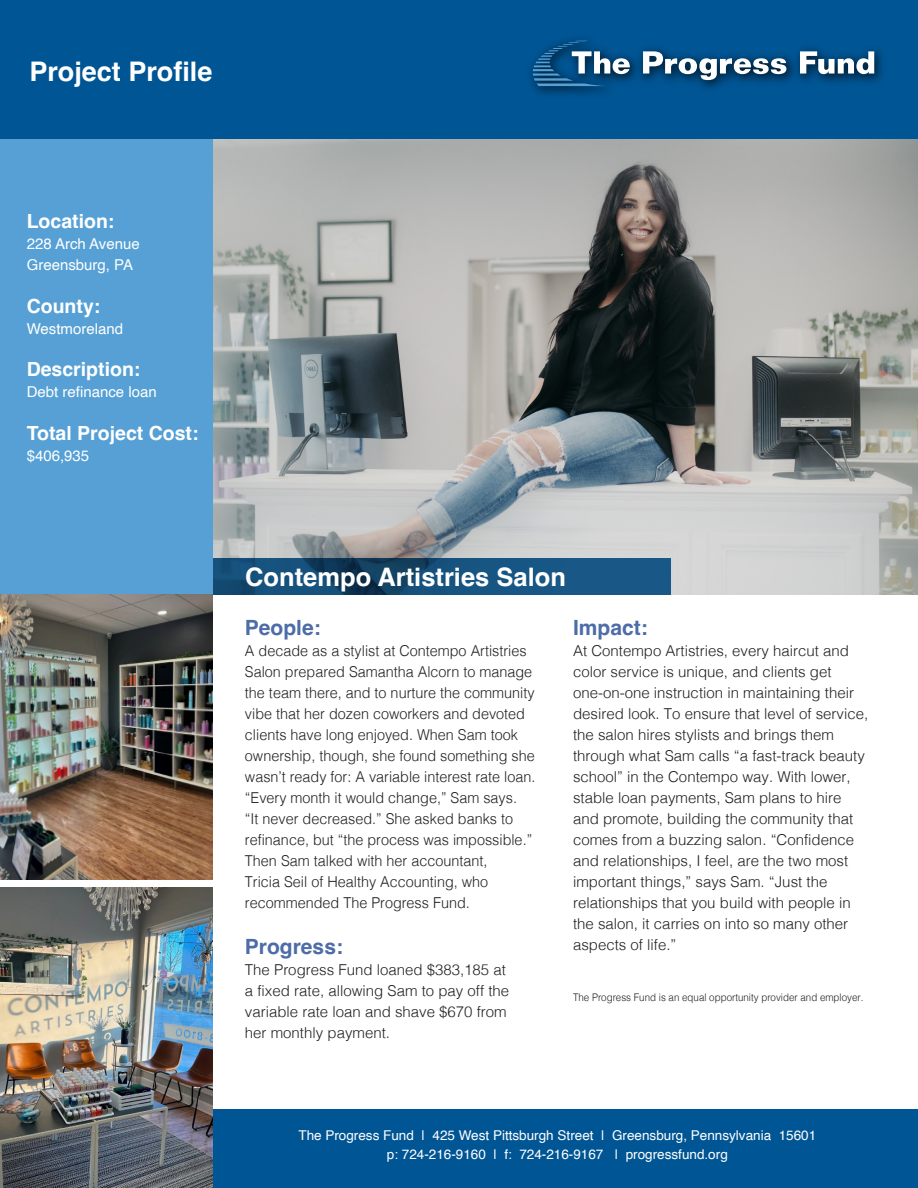
<style>
.page{position:relative;width:918px;height:1188px;background:#fff}
.page>*{position:absolute;margin:0;border:0;box-sizing:border-box;transform-origin:0 0}
.t1{font:700 27px "Helvetica";color:#fff}
.t2{font:700 25.5px "Helvetica";color:#fff}
.t3{font:700 21px "Helvetica";color:#4d6ca8}
.t4{font:700 19.5px "Helvetica";color:#fff}
.t5{font:300 15px/21px "Helvetica";color:#231f20}
.t6{font:300 15px/21px "Helvetica";color:#231f20;scale:.96 1}
.t7{font:15px/21px "Helvetica";color:#fff}
.t8{font:13.5px/19.5px "Helvetica";color:#fff;text-align:center}
.t9{font:300 10.5px "Helvetica";color:#231f20;scale:.93 1}
</style>
<div class="page">
<img style="left:212px;top:139px;width:706px;height:455px">
<svg style="left:212px;top:558px;width:459px;height:36px;fill:#17537f"></svg>
<div style="left:0;top:0;width:212px;height:600px;background:#56a0d5"></div>
<img style="left:0;top:594px;width:212px;height:286px">
<div style="left:0;top:1109px;width:918px;height:79px;background:#005594"></div>
<div style="left:0;top:0;width:918px;height:139px;background:#005594"></div>
<img style="left:530px;top:39px;width:352px;height:56px">
<svg style="left:533px;top:41px;width:97px;height:45px"></svg>
<svg style="left:643px;top:51px;width:143px;height:29px"></svg>
<svg style="left:800px;top:51px;width:74px;height:23px"></svg>
<img style="left:0;top:888px;width:212px;height:300px">
<h1 class="t1" style="left:29px;top:55px;width:185px">Project Profile</h1>
<h3 class="t4" style="left:27px;top:209px;width:89px">Location:</h3>
<p class="t7" style="left:27px;top:234px;width:115px">228 Arch Avenue<br>Greensburg, PA</p>
<h3 class="t4" style="left:27px;top:294px;width:75px">County:</h3>
<p class="t7" style="left:27px;top:318px;width:98px">Westmoreland</p>
<h3 class="t4" style="left:27px;top:357px;width:115px">Description:</h3>
<p class="t7" style="left:27px;top:382px;width:132px">Debt refinance loan</p>
<h3 class="t4" style="left:27px;top:421px;width:173px">Total Project Cost:</h3>
<p class="t7" style="left:27px;top:445px;width:64px">$406,935</p>
<h2 class="t2" style="left:245px;top:561px;width:322px">Contempo Artistries Salon</h2>
<h3 class="t3" style="left:245px;top:615px;width:77px">People:</h3>
<p class="t6" style="left:245px;top:639px;width:304px">A decade as a stylist at Contempo Artistries Salon prepared Samantha Alcorn to manage the team there, and to nurture the community vibe that her dozen coworkers and devoted clients have long enjoyed. When Sam took ownership, though, she found something she wasn’t ready for: A variable interest rate loan. “Every month it would change,” Sam says.<br>“It never decreased.” She asked banks to refinance, but “the process was impossible.” Then Sam talked with her accountant,<br>Tricia Seil of Healthy Accounting, who recommended The Progress Fund.</p>
<h3 class="t3" style="left:245px;top:934px;width:100px">Progress:</h3>
<p class="t5" style="left:245px;top:958px;width:266px">The Progress Fund loaned $383,185 at a fixed rate, allowing Sam to pay off the variable rate loan and shave $670 from her monthly payment.</p>
<h3 class="t3" style="left:573px;top:615px;width:76px">Impact:</h3>
<p class="t5" style="left:573px;top:639px;width:297px">At Contempo Artistries, every haircut and color service is unique, and clients get one-on-one instruction in maintaining their desired look. To ensure that level of service, the salon hires stylists and brings them through what Sam calls “a fast-track beauty school” in the Contempo way. With lower, stable loan payments, Sam plans to hire and promote, building the community that comes from a buzzing salon. “Confidence and relationships, I feel, are the two most important things,” says Sam. “Just the relationships that you build with people in the salon, it carries on into so many other aspects of life.”</p>
<p class="t9" style="left:573px;top:988px;width:314px">The Progress Fund is an equal opportunity provider and employer.</p>
<p class="t8" style="left:298px;top:1126px;width:519px">The Progress Fund | 425 West Pittsburgh Street | Greensburg, Pennsylvania 15601 p: 724-216-9160 | f: 724-216-9167 | progressfund.org</p>
</div>
